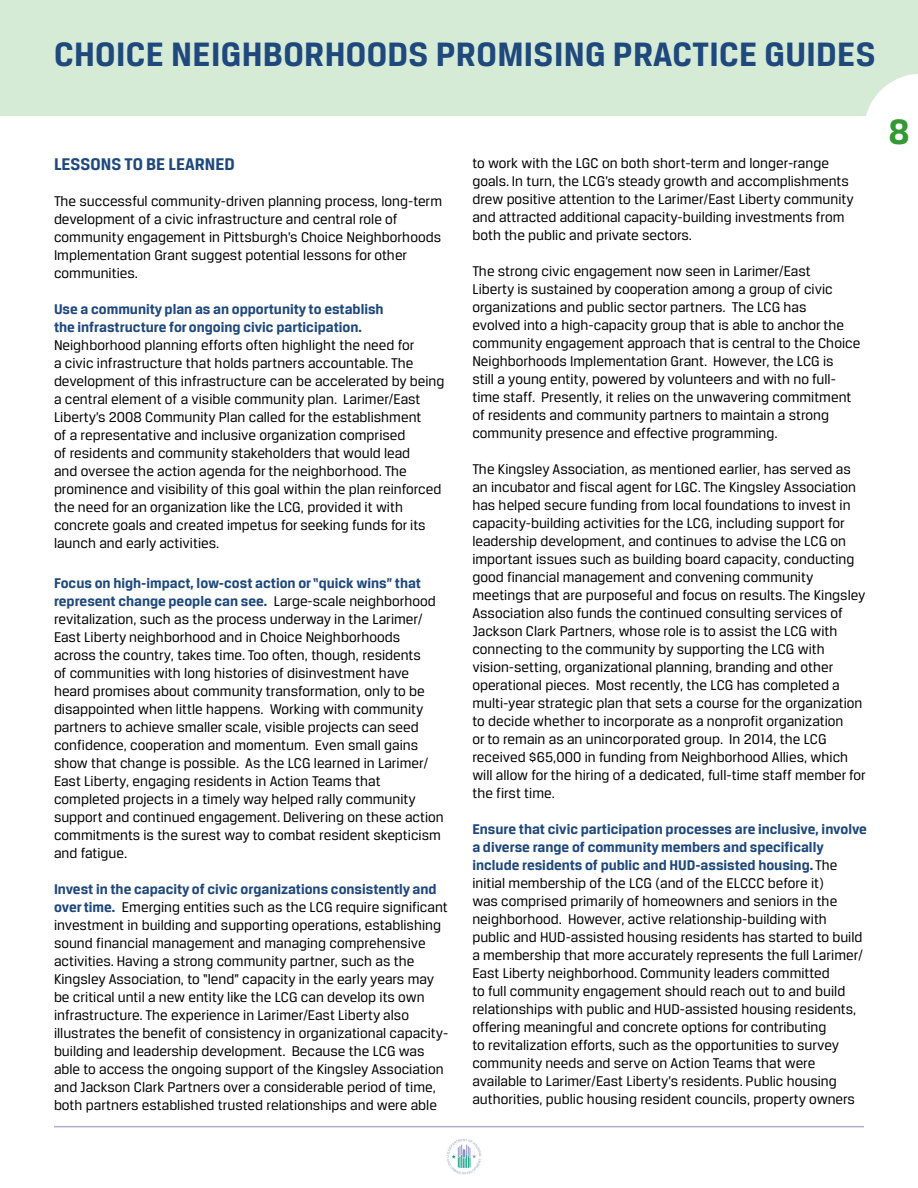
<style>
.page{position:relative;width:918px;height:1188px;background:#fff}
.page>*{position:absolute;margin:0;border:0;box-sizing:border-box;transform-origin:0 0}
.t1{font:700 37.5px "Breuer Text";color:#393}
.t2{font:700 36px "Breuer Text";letter-spacing:.01em;color:#1f497d}
.t3{font:700 18px "Breuer Text";color:#1f497d}
.t4{font:15px/18px "Breuer Text";color:#000}
.s1{font-weight:700;color:#1f497d}
</style>
<div class="page">
<div style="left:0;top:0;width:918px;height:116px;background:#d6ebd6"></div>
<hr style="left:54px;top:1126px;width:810px;height:1px;background:#b1aec9">
<svg style="left:866px;top:74px;width:52px;height:42px"></svg>
<img style="left:446px;top:1139px;width:36px;height:36px">
<p class="t2" style="left:54px;top:34px;width:823px">CHOICE NEIGHBORHOODS PROMISING PRACTICE GUIDES</p>
<p class="t3" style="left:54px;top:154px;width:182px">LESSONS TO BE LEARNED</p>
<p class="t4" style="left:54px;top:192px;width:390px">The successful community-driven planning process, long-term development of a civic infrastructure and central role of community engagement in Pittsburgh’s Choice Neighborhoods Implementation Grant suggest potential lessons for other communities.</p>
<p class="t4" style="left:54px;top:300px;width:392px"><span class="s1">Use a community plan as an opportunity to establish<br>the infrastructure for ongoing civic participation.<br></span>Neighborhood planning efforts often highlight the need for<br>a civic infrastructure that holds partners accountable. The development of this infrastructure can be accelerated by being a central element of a visible community plan. Larimer/East Liberty’s 2008 Community Plan called for the establishment<br>of a representative and inclusive organization comprised<br>of residents and community stakeholders that would lead<br>and oversee the action agenda for the neighborhood. The prominence and visibility of this goal within the plan reinforced the need for an organization like the LCG, provided it with concrete goals and created impetus for seeking funds for its launch and early activities.</p>
<p class="t4" style="left:54px;top:574px;width:391px"><span class="s1">Focus on high-impact, low-cost action or “quick wins” that represent change people can see.</span> Large-scale neighborhood revitalization, such as the process underway in the Larimer/ East Liberty neighborhood and in Choice Neighborhoods across the country, takes time. Too often, though, residents<br>of communities with long histories of disinvestment have heard promises about community transformation, only to be disappointed when little happens. Working with community partners to achieve smaller scale, visible projects can seed confidence, cooperation and momentum. Even small gains show that change is possible. As the LCG learned in Larimer/ East Liberty, engaging residents in Action Teams that completed projects in a timely way helped rally community support and continued engagement. Delivering on these action commitments is the surest way to combat resident skepticism and fatigue.</p>
<p class="t4" style="left:54px;top:880px;width:396px"><span class="s1">Invest in the capacity of civic organizations consistently and over time.</span> Emerging entities such as the LCG require significant investment in building and supporting operations, establishing sound financial management and managing comprehensive activities. Having a strong community partner, such as the Kingsley Association, to “lend” capacity in the early years may be critical until a new entity like the LCG can develop its own infrastructure. The experience in Larimer/East Liberty also illustrates the benefit of consistency in organizational capacity&shy;building and leadership development. Because the LCG was able to access the ongoing support of the Kingsley Association and Jackson Clark Partners over a considerable period of time, both partners established trusted relationships and were able</p>
<p class="t4" style="left:472px;top:154px;width:383px">to work with the LGC on both short-term and longer-range goals. In turn, the LCG’s steady growth and accomplishments drew positive attention to the Larimer/East Liberty community and attracted additional capacity-building investments from both the public and private sectors.</p>
<p class="t4" style="left:472px;top:262px;width:389px">The strong civic engagement now seen in Larimer/East<br>Liberty is sustained by cooperation among a group of civic organizations and public sector partners. The LCG has<br>evolved into a high-capacity group that is able to anchor the community engagement approach that is central to the Choice Neighborhoods Implementation Grant. However, the LCG is<br>still a young entity, powered by volunteers and with no full&shy;time staff. Presently, it relies on the unwavering commitment of residents and community partners to maintain a strong community presence and effective programming.</p>
<p class="t4" style="left:472px;top:460px;width:395px">The Kingsley Association, as mentioned earlier, has served as an incubator and fiscal agent for LGC. The Kingsley Association has helped secure funding from local foundations to invest in capacity-building activities for the LCG, including support for leadership development, and continues to advise the LCG on important issues such as building board capacity, conducting good financial management and convening community meetings that are purposeful and focus on results. The Kingsley Association also funds the continued consulting services of Jackson Clark Partners, whose role is to assist the LCG with connecting to the community by supporting the LCG with vision-setting, organizational planning, branding and other operational pieces. Most recently, the LCG has completed a multi-year strategic plan that sets a course for the organization to decide whether to incorporate as a nonprofit organization<br>or to remain as an unincorporated group. In 2014, the LCG received $65,000 in funding from Neighborhood Allies, which will allow for the hiring of a dedicated, full-time staff member for the first time.</p>
<p class="t4" style="left:472px;top:820px;width:396px"><span class="s1">Ensure that civic participation processes are inclusive, involve a diverse range of community members and specifically include residents of public and HUD-assisted housing.</span> The initial membership of the LCG (and of the ELCCC before it)<br>was comprised primarily of homeowners and seniors in the neighborhood. However, active relationship-building with public and HUD-assisted housing residents has started to build a membership that more accurately represents the full Larimer/ East Liberty neighborhood. Community leaders committed<br>to full community engagement should reach out to and build relationships with public and HUD-assisted housing residents, offering meaningful and concrete options for contributing<br>to revitalization efforts, such as the opportunities to survey community needs and serve on Action Teams that were available to Larimer/East Liberty’s residents. Public housing authorities, public housing resident councils, property owners</p>
<p class="t1" style="left:889px;top:111px;width:22px">8</p>
</div>
